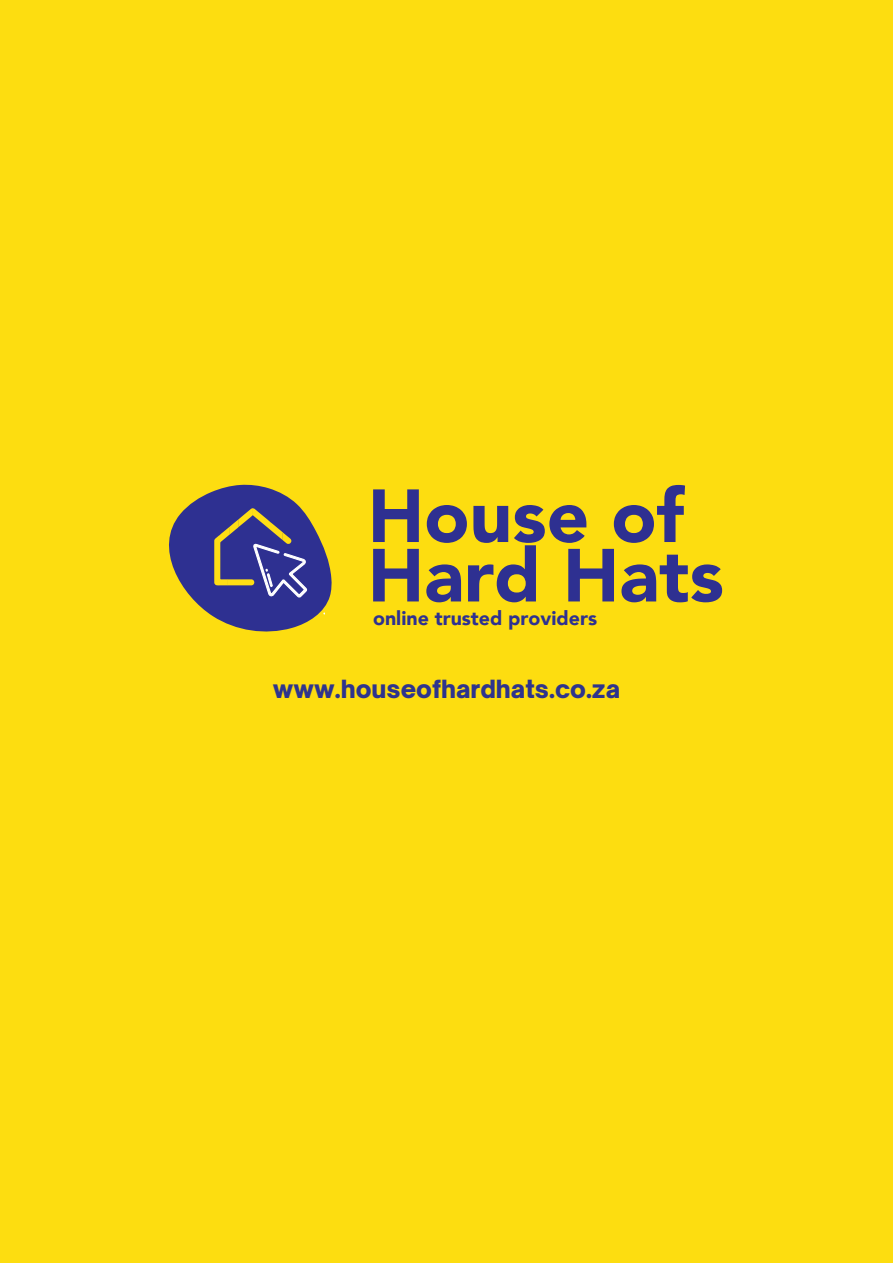
<style>
.page{position:relative;width:893px;height:1263px;background:#fddd10}
.page>*{position:absolute;margin:0;border:0;box-sizing:border-box;transform-origin:0 0}
.t1{font:900 74.25px/59.4px "Avenir";color:#2e3091}
.t2{font:900 24px "Open Sauce One";color:#2e348d}
.t3{font:900 19.5px "Avenir";color:#2e3191}
</style>
<div class="page">
<svg style="left:169px;top:484px;width:163px;height:148px"></svg>
<h1 class="t1" style="left:368px;top:484px;width:358px">House of<br>Hard Hats</h1>
<p class="t3" style="left:373px;top:601px;width:225px">online trusted providers</p>
<p class="t2" style="left:273px;top:673px;width:349px">www.houseofhardhats.co.za</p>
</div>
